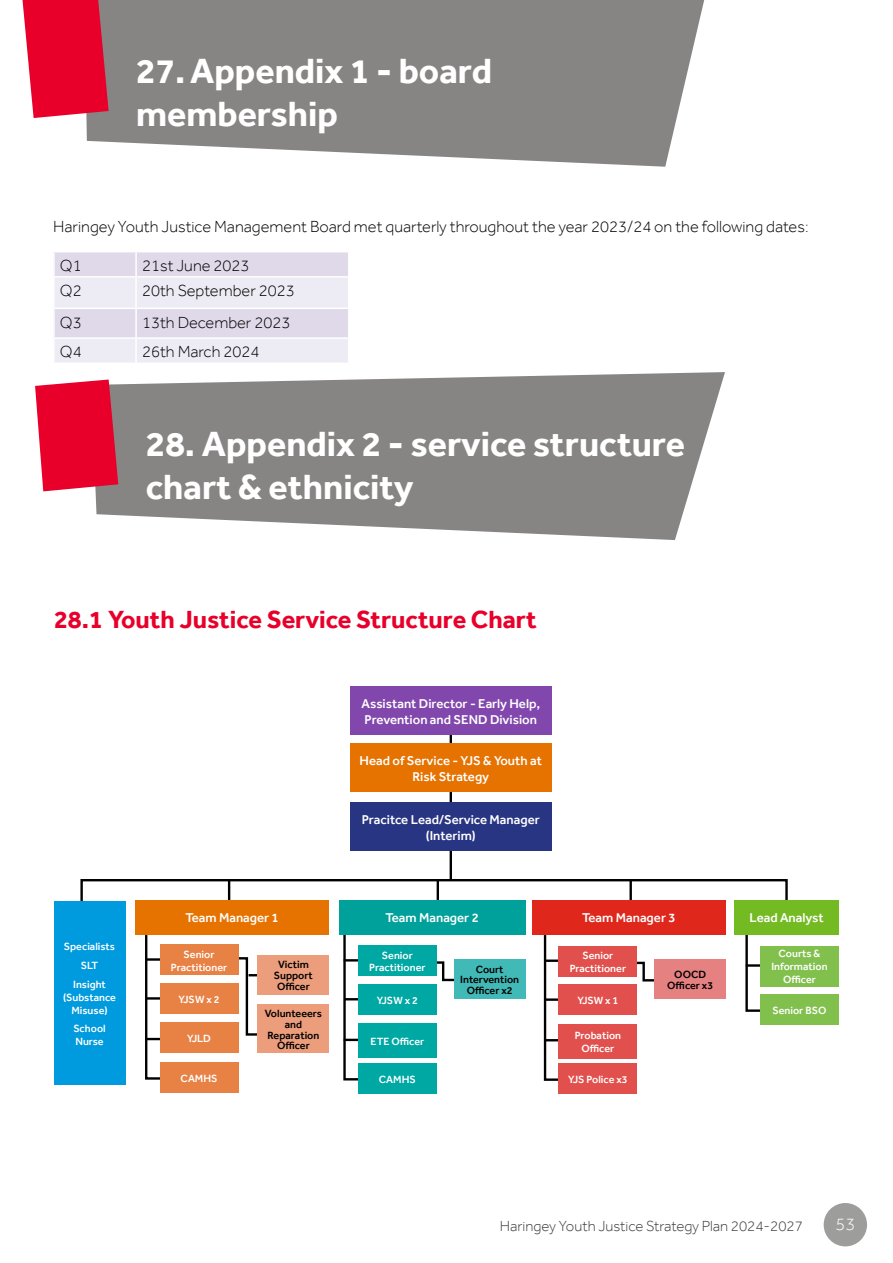
<style>
.page{position:relative;width:893px;height:1263px;background:#fff}
.page>*{position:absolute;margin:0;border:0;box-sizing:border-box;transform-origin:0 0}
.t1{font:700 36px/43.2px "Effra";color:#fff}
.t2{font:700 25.5px "Effra";color:#e8002a}
.t3{font:300 18px "Effra";color:#fff}
.t4{font:300 16.5px "Effra";color:#000}
.t5{font:300 15px "Effra";color:#3b3936}
.t6{font:500 13.2px/15.8px "Effra";color:#fff;text-align:center}
.t7{font:500 10.8px/12.9px "Effra";color:#fff;text-align:center}
.t8{font:500 10.8px/10.8px "Effra";color:#000;text-align:center}
</style>
<div class="page">
<div style="left:824px;top:1203px;width:43px;height:43px;background:#9d9d9c;border-radius:50%"></div>
<div style="left:54px;top:252px;width:82px;height:25px;background:#dfd9e9"></div>
<div style="left:136px;top:252px;width:213px;height:25px;background:#dfd9e9"></div>
<div style="left:54px;top:308px;width:82px;height:30px;background:#dfd9e9"></div>
<div style="left:136px;top:308px;width:213px;height:30px;background:#dfd9e9"></div>
<div style="left:54px;top:277px;width:82px;height:31px;background:#edecf4"></div>
<div style="left:136px;top:277px;width:213px;height:31px;background:#edecf4"></div>
<div style="left:54px;top:338px;width:82px;height:25px;background:#edecf4"></div>
<div style="left:136px;top:338px;width:213px;height:25px;background:#edecf4"></div>
<hr style="left:53px;top:252px;width:2px;height:24px;background:#fff">
<hr style="left:135px;top:252px;width:2px;height:24px;background:#fff">
<hr style="left:348px;top:252px;width:2px;height:24px;background:#fff">
<hr style="left:53px;top:276px;width:83px;height:2px;background:#fff">
<hr style="left:53px;top:278px;width:2px;height:30px;background:#fff">
<hr style="left:136px;top:276px;width:214px;height:2px;background:#fff">
<hr style="left:135px;top:278px;width:2px;height:30px;background:#fff">
<hr style="left:348px;top:278px;width:2px;height:30px;background:#fff">
<hr style="left:53px;top:308px;width:83px;height:1px;background:#fff">
<hr style="left:53px;top:309px;width:2px;height:28px;background:#fff">
<hr style="left:136px;top:308px;width:214px;height:1px;background:#fff">
<hr style="left:135px;top:309px;width:2px;height:28px;background:#fff">
<hr style="left:348px;top:309px;width:2px;height:28px;background:#fff">
<hr style="left:53px;top:337px;width:83px;height:2px;background:#fff">
<hr style="left:53px;top:339px;width:2px;height:23px;background:#fff">
<hr style="left:136px;top:337px;width:214px;height:2px;background:#fff">
<hr style="left:135px;top:339px;width:2px;height:23px;background:#fff">
<hr style="left:348px;top:339px;width:2px;height:23px;background:#fff">
<hr style="left:53px;top:362px;width:83px;height:2px;background:#fff">
<svg style="left:95px;top:372px;width:630px;height:168px;fill:#878484"></svg>
<svg style="left:35px;top:379px;width:83px;height:112px"></svg>
<svg style="left:86px;top:0;width:618px;height:167px;fill:#878484"></svg>
<svg style="left:23px;top:0;width:86px;height:118px"></svg>
<hr style="left:136px;top:362px;width:214px;height:2px;background:#fff">
<div style="left:80px;top:879px;width:708px;height:45px;border:2px solid #000"></div>
<hr style="left:450px;top:711px;width:2px;height:168px;background:#000">
<hr style="left:228px;top:879px;width:2px;height:29px;background:#000">
<hr style="left:437px;top:879px;width:2px;height:44px;background:#000">
<hr style="left:629px;top:880px;width:3px;height:30px;background:#000">
<svg style="left:437px;top:961px;width:17px;height:21px"></svg>
<div style="left:454px;top:959px;width:71px;height:40px;background:#41b9b6"></div>
<div style="left:54px;top:902px;width:71px;height:183px;background:#009ade"></div>
<svg style="left:227px;top:956px;width:57px;height:81px"></svg>
<hr style="left:249px;top:974px;width:24px;height:2px;background:#000">
<svg style="left:144px;top:934px;width:38px;height:146px"></svg>
<hr style="left:145px;top:958px;width:25px;height:3px;background:#000">
<hr style="left:146px;top:997px;width:25px;height:3px;background:#000">
<hr style="left:145px;top:1038px;width:25px;height:2px;background:#000">
<div style="left:160px;top:983px;width:78px;height:30px;background:#e88144"></div>
<div style="left:160px;top:1023px;width:78px;height:30px;background:#e88144"></div>
<div style="left:160px;top:1062px;width:78px;height:30px;background:#e88144"></div>
<div style="left:160px;top:945px;width:78px;height:30px;background:#e88144"></div>
<div style="left:258px;top:955px;width:71px;height:40px;background:#eb9d7c"></div>
<div style="left:258px;top:1005px;width:71px;height:48px;background:#eb9d7c"></div>
<svg style="left:342px;top:934px;width:39px;height:147px"></svg>
<hr style="left:344px;top:959px;width:24px;height:2px;background:#000">
<hr style="left:345px;top:998px;width:24px;height:2px;background:#000">
<hr style="left:344px;top:1039px;width:24px;height:2px;background:#000">
<div style="left:358px;top:984px;width:79px;height:30px;background:#00a8a4"></div>
<div style="left:358px;top:1023px;width:79px;height:35px;background:#00a8a4"></div>
<div style="left:358px;top:1063px;width:79px;height:30px;background:#00a8a4"></div>
<div style="left:358px;top:946px;width:79px;height:30px;background:#00a8a4"></div>
<svg style="left:623px;top:960px;width:32px;height:23px"></svg>
<div style="left:655px;top:959px;width:71px;height:40px;background:#e58180"></div>
<svg style="left:543px;top:934px;width:38px;height:148px"></svg>
<hr style="left:544px;top:959px;width:25px;height:3px;background:#000">
<hr style="left:545px;top:998px;width:25px;height:3px;background:#000">
<hr style="left:544px;top:1039px;width:25px;height:2px;background:#000">
<div style="left:559px;top:985px;width:78px;height:30px;background:#e1504c"></div>
<div style="left:559px;top:1024px;width:78px;height:34px;background:#e1504c"></div>
<div style="left:559px;top:1064px;width:78px;height:30px;background:#e1504c"></div>
<div style="left:559px;top:946px;width:78px;height:30px;background:#e1504c"></div>
<svg style="left:744px;top:934px;width:39px;height:78px"></svg>
<hr style="left:746px;top:964px;width:24px;height:3px;background:#000">
<div style="left:760px;top:994px;width:79px;height:31px;background:#82c04e"></div>
<div style="left:760px;top:946px;width:79px;height:40px;background:#82c04e"></div>
<div style="left:350px;top:687px;width:201px;height:48px;background:#8147ad"></div>
<div style="left:350px;top:743px;width:201px;height:49px;background:#e67200"></div>
<div style="left:350px;top:803px;width:201px;height:48px;background:#283583"></div>
<div style="left:734px;top:900px;width:105px;height:34px;background:#74bb23"></div>
<div style="left:135px;top:900px;width:194px;height:34px;background:#e67200"></div>
<div style="left:339px;top:900px;width:186px;height:34px;background:#00a09b"></div>
<div style="left:532px;top:900px;width:194px;height:34px;background:#df271c"></div>
<p class="t1" style="left:136px;top:48px;width:358px">27. Appendix 1 - board membership</p>
<p class="t4" style="left:53px;top:217px;width:757px">Haringey Youth Justice Management Board met quarterly throughout the year 2023/24 on the following dates:</p>
<p class="t4" style="left:60px;top:256px;width:23px">Q1</p>
<p class="t4" style="left:142px;top:256px;width:109px">21st June 2023</p>
<p class="t4" style="left:60px;top:281px;width:23px">Q2</p>
<p class="t4" style="left:142px;top:281px;width:154px">20th September 2023</p>
<p class="t4" style="left:60px;top:313px;width:23px">Q3</p>
<p class="t4" style="left:142px;top:313px;width:150px">13th December 2023</p>
<p class="t4" style="left:60px;top:342px;width:23px">Q4</p>
<p class="t4" style="left:142px;top:342px;width:119px">26th March 2024</p>
<p class="t1" style="left:146px;top:422px;width:541px">28. Appendix 2 - service structure chart &amp; ethnicity</p>
<p class="t2" style="left:54px;top:604px;width:484px">28.1 Youth Justice Service Structure Chart</p>
<p class="t6" style="left:362px;top:696px;width:180px;text-align:left">Assistant Director - Early Help,<br>Prevention and SEND Division</p>
<p class="t6" style="left:360px;top:752px;width:184px">Head of Service - YJS &amp; Youth at<br>Risk Strategy</p>
<p class="t6" style="left:362px;top:812px;width:180px">Pracitce Lead/Service Manager (Interim)</p>
<p class="t7" style="left:64px;top:937px;width:53px;line-height:18.8px">Specialists<br>SLT<br>Insight</p>
<p class="t7" style="left:63px;top:990px;width:54px">(Substance<br>Misuse)</p>
<p class="t7" style="left:73px;top:1022px;width:34px;text-align:left">School<br>Nurse</p>
<p class="t6" style="left:185px;top:910px;width:95px">Team Manager 1</p>
<p class="t6" style="left:385px;top:910px;width:95px">Team Manager 2</p>
<p class="t6" style="left:582px;top:910px;width:95px">Team Manager 3</p>
<p class="t6" style="left:749px;top:910px;width:76px">Lead Analyst</p>
<p class="t7" style="left:171px;top:947px;width:58px">Senior<br>Practitioner</p>
<p class="t7" style="left:179px;top:993px;width:43px">YJSW x 2</p>
<p class="t7" style="left:187px;top:1032px;width:25px">YJLD</p>
<p class="t7" style="left:181px;top:1071px;width:38px">CAMHS</p>
<p class="t8" style="left:274px;top:959px;width:40px">Victim<br>Support<br>Officer</p>
<p class="t8" style="left:265px;top:1008px;width:58px">Volunteeers and<br>Reparation<br>Officer</p>
<p class="t7" style="left:369px;top:948px;width:58px">Senior<br>Practitioner</p>
<p class="t7" style="left:377px;top:993px;width:43px">YJSW x 2</p>
<p class="t7" style="left:371px;top:1035px;width:55px">ETE Officer</p>
<p class="t7" style="left:379px;top:1072px;width:38px">CAMHS</p>
<p class="t8" style="left:460px;top:963px;width:60px">Court<br>Intervention<br>Officer x2</p>
<p class="t7" style="left:570px;top:949px;width:58px">Senior<br>Practitioner</p>
<p class="t7" style="left:577px;top:994px;width:43px">YJSW x 1</p>
<p class="t7" style="left:575px;top:1029px;width:48px">Probation<br>Officer</p>
<p class="t7" style="left:568px;top:1073px;width:61px">YJS Police x3</p>
<p class="t8" style="left:667px;top:969px;width:48px">OOCD<br>Officer x3</p>
<p class="t7" style="left:771px;top:947px;width:58px">Courts &amp;<br>Information<br>Officer</p>
<p class="t7" style="left:772px;top:1004px;width:55px">Senior BSO</p>
<h3 class="t5" style="left:500px;top:1217px;width:305px">Haringey Youth Justice Strategy Plan 2024-2027</h3>
<h3 class="t3" style="left:835px;top:1214px;width:21px">53</h3>
</div>
